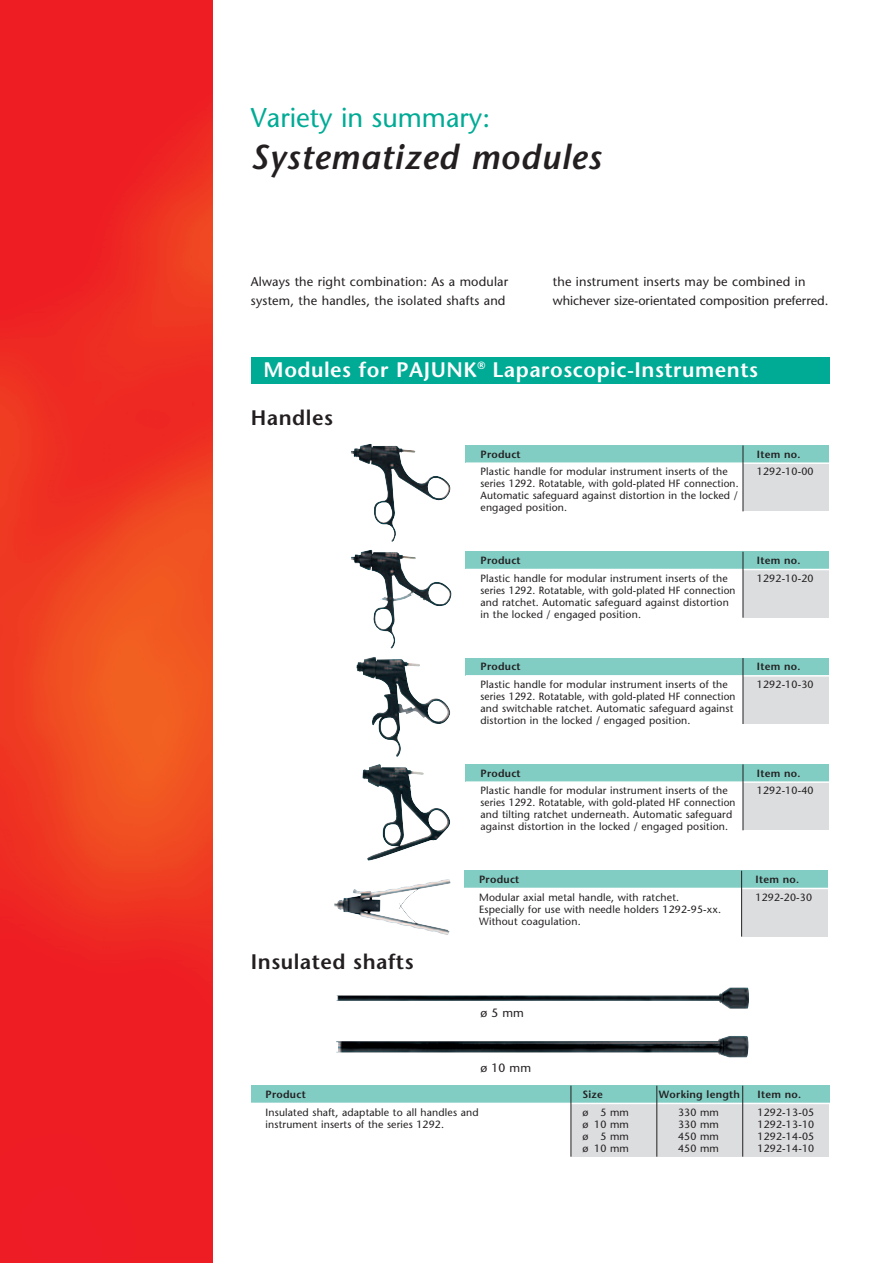
<style>
.page{position:relative;width:893px;height:1263px;background:#fff}
.page>*{position:absolute;margin:0;border:0;box-sizing:border-box;transform-origin:0 0}
.t1{font:italic 600 34.5px "Stone Sans";letter-spacing:.025em;color:#231f20}
.t2{font:27px "Stone Sans";color:#00ab95}
.t3{font:600 21px "Stone Sans";letter-spacing:.025em;color:#fff}
.t4{font:600 21px "Stone Sans";letter-spacing:.025em;color:#231f20}
.t5{font:12.75px/18.8px "Stone Sans";letter-spacing:-.005em;color:#231f20}
.t6{font:12.75px/18.8px "Stone Sans";letter-spacing:.015em;color:#231f20}
.t7{font:12px "Stone Sans";color:#231f20}
.t8{font:10.5px/12px "Stone Sans";letter-spacing:.015em;color:#231f20;scale:.96 1}
.t9{font:10.5px/12px "Stone Sans";letter-spacing:.015em;color:#231f20}
.t10{font:600 10.5px "Stone Sans";letter-spacing:.025em;color:#231f20}
</style>
<div class="page">
<img style="left:0;top:0;width:213px;height:1263px">
<img style="left:336px;top:1036px;width:412px;height:21px">
<img style="left:336px;top:987px;width:413px;height:22px">
<img style="left:351px;top:444px;width:100px;height:98px">
<img style="left:351px;top:550px;width:101px;height:99px">
<img style="left:356px;top:657px;width:94px;height:100px">
<img style="left:362px;top:764px;width:88px;height:97px">
<img style="left:334px;top:879px;width:117px;height:56px">
<div style="left:571px;top:1086px;width:258px;height:71px;background:#dcdddf"></div>
<div style="left:251px;top:1086px;width:578px;height:17px;background:#81cdc4"></div>
<hr style="left:249px;top:1103px;width:582px;height:1px;background:#fff">
<hr style="left:571px;top:1086px;width:1px;height:71px;background:#231f20">
<hr style="left:656px;top:1086px;width:1px;height:71px;background:#231f20">
<hr style="left:742px;top:1086px;width:1px;height:71px;background:#231f20">
<div style="left:743px;top:445px;width:86px;height:66px;background:#dcdddf"></div>
<div style="left:466px;top:445px;width:363px;height:17px;background:#81cdc4"></div>
<hr style="left:466px;top:462px;width:365px;height:2px;background:#fff">
<hr style="left:743px;top:445px;width:1px;height:66px;background:#231f20">
<div style="left:742px;top:871px;width:86px;height:65px;background:#dcdddf"></div>
<div style="left:464px;top:871px;width:364px;height:17px;background:#81cdc4"></div>
<hr style="left:464px;top:888px;width:365px;height:1px;background:#fff">
<hr style="left:741px;top:871px;width:1px;height:65px;background:#231f20">
<div style="left:743px;top:552px;width:86px;height:66px;background:#dcdddf"></div>
<div style="left:466px;top:552px;width:363px;height:17px;background:#81cdc4"></div>
<hr style="left:466px;top:569px;width:365px;height:1px;background:#fff">
<hr style="left:743px;top:552px;width:1px;height:66px;background:#231f20">
<div style="left:743px;top:658px;width:86px;height:66px;background:#dcdddf"></div>
<div style="left:466px;top:658px;width:363px;height:17px;background:#81cdc4"></div>
<hr style="left:466px;top:675px;width:365px;height:2px;background:#fff">
<hr style="left:743px;top:658px;width:1px;height:66px;background:#231f20">
<div style="left:743px;top:764px;width:86px;height:66px;background:#dcdddf"></div>
<div style="left:466px;top:764px;width:363px;height:17px;background:#81cdc4"></div>
<hr style="left:466px;top:781px;width:365px;height:2px;background:#fff">
<hr style="left:743px;top:764px;width:1px;height:66px;background:#231f20">
<div style="left:251px;top:357px;width:578px;height:27px;background:#00ab95"></div>
<h2 class="t2" style="left:251px;top:107px;width:241px">Variety in summary:</h2>
<h1 class="t1" style="left:251px;top:143px;width:352px">Systematized modules</h1>
<p class="t6" style="left:251px;top:273px;width:259px">Always the right combination: As a modular system, the handles, the isolated shafts and</p>
<p class="t5" style="left:553px;top:273px;width:277px">the instrument inserts may be combined in whichever size-orientated composition preferred.</p>
<h3 class="t3" style="left:264px;top:362px;width:496px">Modules for PAJUNK<sup>®</sup> Laparoscopic-Instruments</h3>
<h3 class="t4" style="left:251px;top:410px;width:84px">Handles</h3>
<h3 class="t4" style="left:251px;top:954px;width:164px">Insulated shafts</h3>
<p class="t10" style="left:480px;top:450px;width:42px">Product</p>
<p class="t10" style="left:757px;top:450px;width:45px">Item no.</p>
<p class="t9" style="left:480px;top:467px;width:249px">Plastic handle for modular instrument inserts of the</p>
<p class="t9" style="left:757px;top:467px;width:58px">1292-10-00</p>
<p class="t8" style="left:480px;top:479px;width:270px;text-align:justify">series 1292. Rotatable, with gold-plated HF connection.<br>Automatic safeguard against distortion in the locked / engaged position.</p>
<p class="t10" style="left:480px;top:556px;width:42px">Product</p>
<p class="t10" style="left:757px;top:556px;width:45px">Item no.</p>
<p class="t9" style="left:480px;top:573px;width:249px">Plastic handle for modular instrument inserts of the</p>
<p class="t9" style="left:757px;top:573px;width:58px">1292-10-20</p>
<p class="t8" style="left:480px;top:585px;width:267px">series 1292. Rotatable, with gold-plated HF connection and ratchet. Automatic safeguard against distortion in the locked / engaged position.</p>
<p class="t10" style="left:480px;top:663px;width:42px">Product</p>
<p class="t10" style="left:757px;top:663px;width:45px">Item no.</p>
<p class="t9" style="left:480px;top:679px;width:249px">Plastic handle for modular instrument inserts of the</p>
<p class="t9" style="left:757px;top:679px;width:58px">1292-10-30</p>
<p class="t8" style="left:480px;top:691px;width:267px">series 1292. Rotatable, with gold-plated HF connection and switchable ratchet. Automatic safeguard against distortion in the locked / engaged position.</p>
<p class="t10" style="left:480px;top:769px;width:42px">Product</p>
<p class="t10" style="left:757px;top:769px;width:45px">Item no.</p>
<p class="t9" style="left:480px;top:786px;width:249px">Plastic handle for modular instrument inserts of the</p>
<p class="t9" style="left:757px;top:786px;width:58px">1292-10-40</p>
<p class="t8" style="left:480px;top:798px;width:267px">series 1292. Rotatable, with gold-plated HF connection and tilting ratchet underneath. Automatic safeguard against distortion in the locked / engaged position.</p>
<p class="t10" style="left:479px;top:875px;width:42px">Product</p>
<p class="t10" style="left:755px;top:875px;width:45px">Item no.</p>
<p class="t9" style="left:479px;top:892px;width:202px">Modular axial metal handle, with ratchet.</p>
<p class="t9" style="left:755px;top:892px;width:58px">1292-20-30</p>
<p class="t9" style="left:479px;top:904px;width:244px">Especially for use with needle holders 1292-95-xx.<br>Without coagulation.</p>
<p class="t7" style="left:480px;top:1008px;width:45px">ø 5 mm</p>
<p class="t7" style="left:480px;top:1063px;width:52px">ø 10 mm</p>
<p class="t10" style="left:266px;top:1090px;width:42px">Product</p>
<p class="t10" style="left:582px;top:1090px;width:22px">Size</p>
<p class="t10" style="left:659px;top:1090px;width:83px">Working length</p>
<p class="t10" style="left:758px;top:1090px;width:45px">Item no.</p>
<p class="t9" style="left:266px;top:1107px;width:215px">Insulated shaft, adaptable to all handles and</p>
<p class="t9" style="left:582px;top:1107px;width:48px">ø 5 mm</p>
<p class="t9" style="left:678px;top:1107px;width:42px">330 mm</p>
<p class="t9" style="left:758px;top:1107px;width:58px">1292-13-05</p>
<p class="t9" style="left:266px;top:1119px;width:180px">instrument inserts of the series 1292.</p>
<p class="t9" style="left:582px;top:1119px;width:48px">ø 10 mm</p>
<p class="t9" style="left:678px;top:1119px;width:42px">330 mm</p>
<p class="t9" style="left:758px;top:1119px;width:58px">1292-13-10</p>
<p class="t9" style="left:582px;top:1131px;width:48px">ø 5 mm</p>
<p class="t9" style="left:678px;top:1131px;width:42px">450 mm</p>
<p class="t9" style="left:758px;top:1131px;width:58px">1292-14-05</p>
<p class="t9" style="left:582px;top:1143px;width:48px">ø 10 mm</p>
<p class="t9" style="left:678px;top:1143px;width:42px">450 mm</p>
<p class="t9" style="left:758px;top:1143px;width:58px">1292-14-10</p>
</div>
